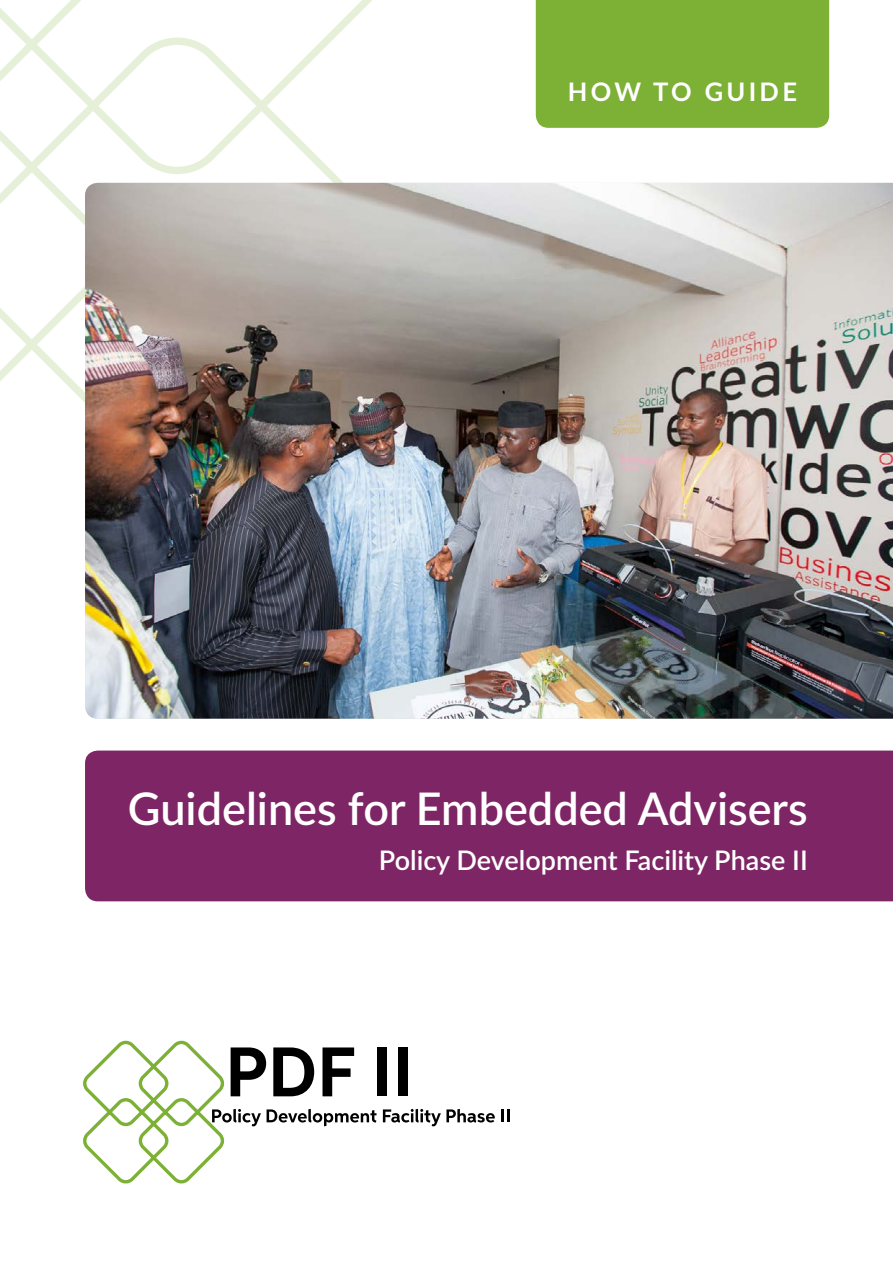
<style>
.page{position:relative;width:893px;height:1263px;background:#fff}
.page>*{position:absolute;margin:0;border:0;box-sizing:border-box;transform-origin:0 0}
.t1{font:600 45px "Lato";color:#fff}
.t2{font:600 27px "Lato";color:#fff}
.t3{font:700 25.5px "Lato";letter-spacing:.13em;color:#fff}
</style>
<div class="page">
<svg style="left:0;top:0;width:394px;height:403px"></svg>
<svg style="left:383px;top:1109px;width:112px;height:17px"></svg>
<svg style="left:501px;top:1109px;width:8px;height:13px"></svg>
<svg style="left:83px;top:1040px;width:293px;height:144px"></svg>
<div style="left:377px;top:1047px;width:10px;height:49px;background:#000"></div>
<div style="left:398px;top:1047px;width:10px;height:49px;background:#000"></div>
<img style="left:85px;top:183px;width:808px;height:536px">
<div style="left:536px;top:0;width:293px;height:128px;background:#7cb135"></div>
<div style="left:85px;top:750px;width:808px;height:151px;background:#7e2565"></div>
<p class="t3" style="left:568px;top:73px;width:231px">HOW TO GUIDE</p>
<h1 class="t1" style="left:128px;top:776px;width:681px">Guidelines for Embedded Advisers</h1>
<p class="t2" style="left:379px;top:841px;width:430px">Policy Development Facility Phase II</p>
</div>
